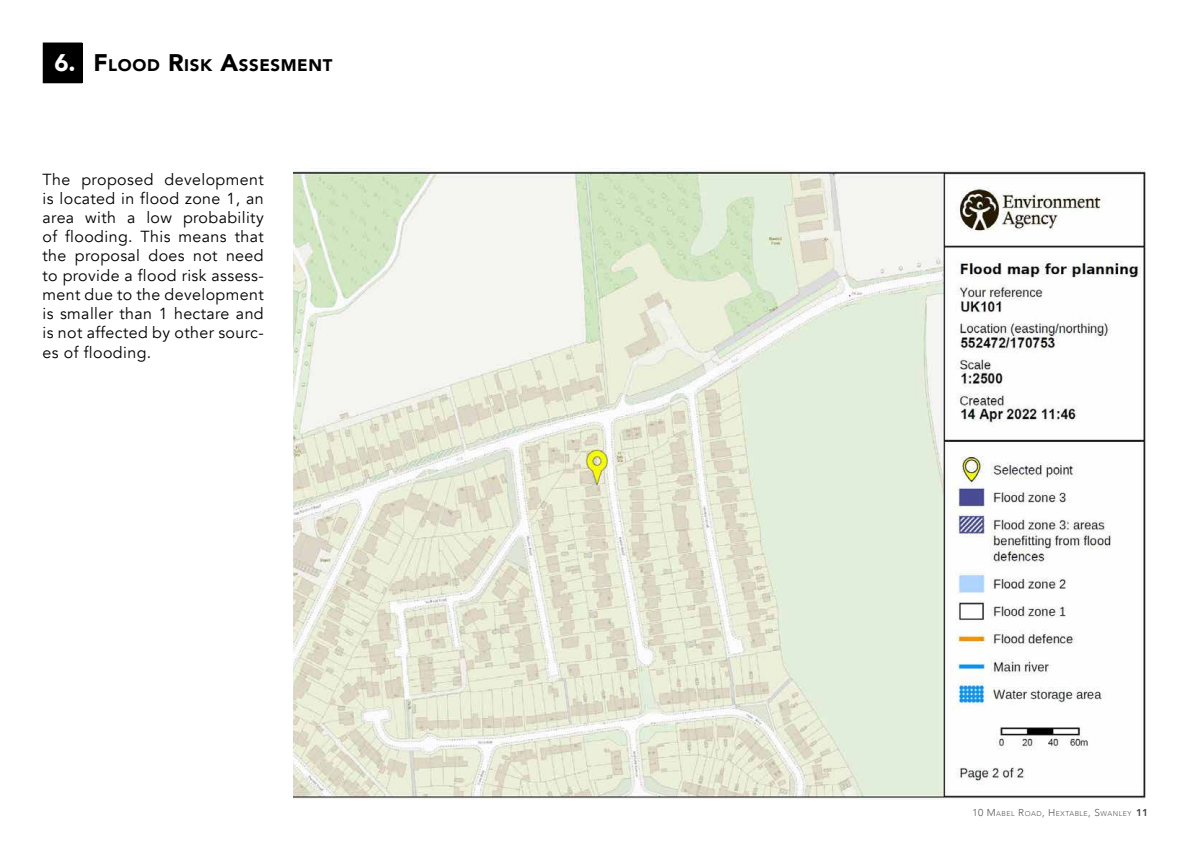
<style>
.page{position:relative;width:1191px;height:842px;background:#fff}
.page>*{position:absolute;margin:0;border:0;box-sizing:border-box;transform-origin:0 0}
.t1{font:900 16.8px "Avenir";letter-spacing:.035em;color:#000}
.t2{font:16px/19.2px "Avenir";letter-spacing:.025em;color:#000;text-align:justify}
.t3{font:300 7px "Avenir";letter-spacing:.07em;color:#575756}
.s1{font-size:24px;color:#fff}
.s2{font-size:24px}
.s3{font-size:10px}
.s4{font-family:"Avenir Next";font-weight:600;font-size:10px;color:#3c3c3b}
</style>
<div class="page">
<img style="left:294px;top:169px;width:852px;height:630px">
<div style="left:43px;top:43px;width:39px;height:40px;background:#000"></div>
<p class="t1" style="left:54px;top:51px;width:279px"><span class="s1">6.</span> <span class="s2">F</span>LOOD <span class="s2">R</span>ISK <span class="s2">A</span>SSESMENT</p>
<p class="t2" style="left:43px;top:170px;width:223px">The proposed development is located in flood zone 1, an area with a low probability of flooding. This means that the proposal does not need to provide a flood risk assess&shy;ment due to the development is smaller than 1 hectare and is not affected by other sourc&shy;es of flooding.</p>
<p class="t3" style="left:972px;top:809px;width:177px"><span class="s3">10 M</span>ABEL <span class="s3">R</span>OAD<span class="s3">, H</span>EXTABLE<span class="s3">, S</span>WANLEY <span class="s4">11</span></p>
</div>
